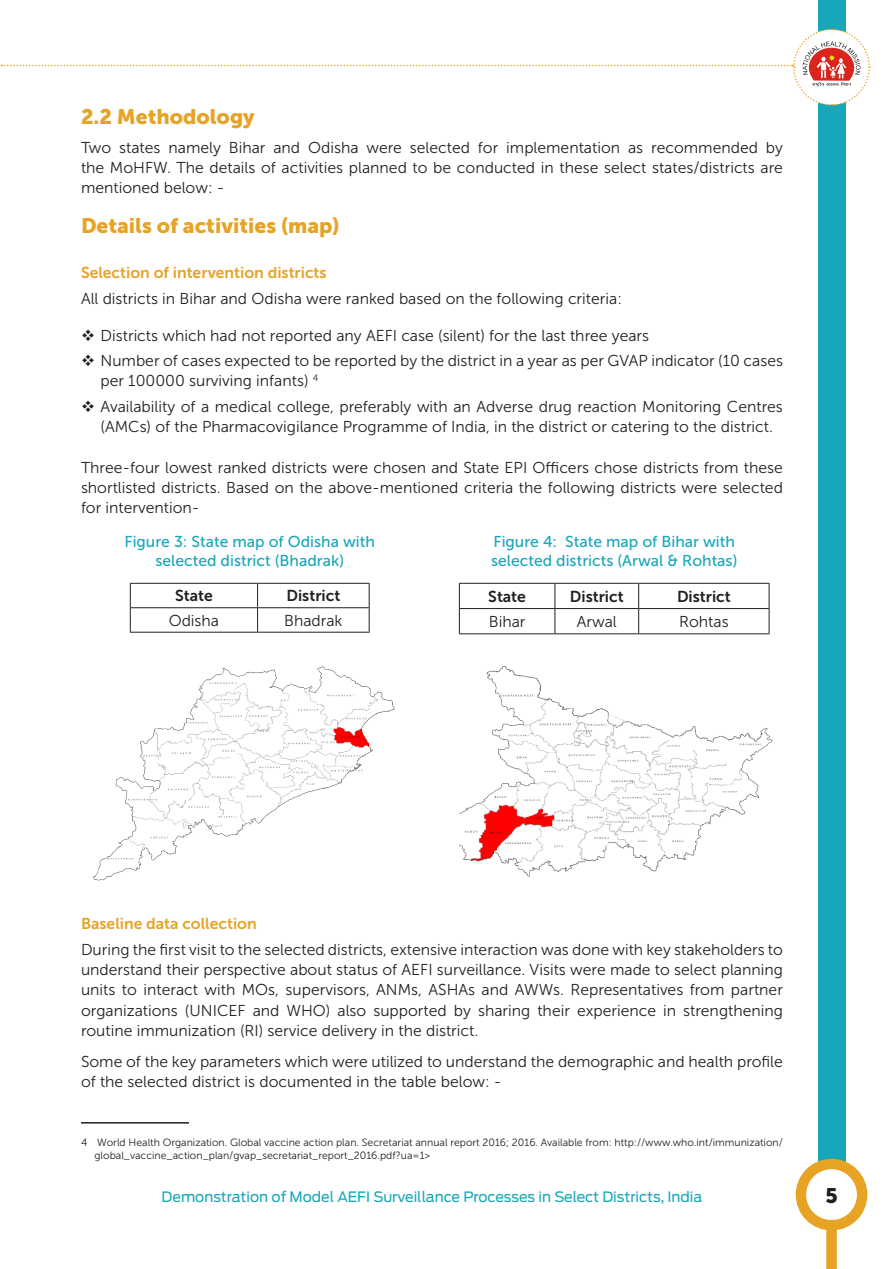
<style>
.page{position:relative;width:891px;height:1269px;background:#fff}
.page>*{position:absolute;margin:0;border:0;box-sizing:border-box;transform-origin:0 0}
.B-level-Head_FINAL{font:21px "Museo Sans 900";color:#e7a323}
.t1{font:21px "Museo Sans 900";color:#231f20}
.Body_text_with_no_in{font:15.75px/20.2px "Museo Sans 300";color:#231f20;text-align:justify}
.Table_figure_head{font:15.75px/18.9px "Museo Sans 500";color:#18a7ba;text-align:center}
.C-level-Head_FINAL{font:15.75px "Museo Sans 700";color:#e7a323}
.Body_text_with_no_in-2{font:15.75px "Museo Sans 700";color:#231f20}
.t2{font:14.25px "Antenna";color:#18a7ba}
.Footnote{font:10.5px/12.6px "Museo Sans 300";color:#231f20}
</style>
<div class="page">
<div style="left:818px;top:0;width:27px;height:1198px;background:#18a7ba"></div>
<svg style="left:801px;top:1164px;width:61px;height:61px"></svg>
<div style="left:796px;top:1159px;width:71px;height:71px;border:10px solid #e7a323;border-radius:50%"></div>
<div style="left:826px;top:1223px;width:11px;height:46px;background:#e7a323"></div>
<svg style="left:2px;top:28px;width:869px;height:78px"></svg>
<hr style="left:81px;top:1122px;width:108px;height:2px;background:#231f20">
<img style="left:459px;top:666px;width:314px;height:211px">
<img style="left:93px;top:666px;width:302px;height:215px">
<hr style="left:130px;top:583px;width:128px;height:1px;background:#231f20">
<hr style="left:258px;top:583px;width:112px;height:1px;background:#231f20">
<hr style="left:130px;top:607px;width:128px;height:1px;background:#231f20">
<svg style="left:130px;top:584px;width:1px;height:48px"></svg>
<hr style="left:258px;top:607px;width:112px;height:1px;background:#231f20">
<svg style="left:257px;top:584px;width:1px;height:48px"></svg>
<svg style="left:369px;top:584px;width:1px;height:48px"></svg>
<hr style="left:130px;top:632px;width:128px;height:1px;background:#231f20">
<hr style="left:258px;top:632px;width:112px;height:1px;background:#231f20">
<hr style="left:459px;top:583px;width:96px;height:1px;background:#231f20">
<hr style="left:555px;top:583px;width:84px;height:1px;background:#231f20">
<hr style="left:639px;top:583px;width:130px;height:1px;background:#231f20">
<hr style="left:459px;top:608px;width:96px;height:1px;background:#231f20">
<svg style="left:459px;top:584px;width:1px;height:49px"></svg>
<hr style="left:555px;top:608px;width:84px;height:1px;background:#231f20">
<svg style="left:555px;top:584px;width:1px;height:49px"></svg>
<hr style="left:639px;top:608px;width:130px;height:1px;background:#231f20">
<svg style="left:638px;top:584px;width:1px;height:49px"></svg>
<svg style="left:769px;top:584px;width:1px;height:49px"></svg>
<hr style="left:459px;top:633px;width:96px;height:1px;background:#231f20">
<hr style="left:555px;top:633px;width:84px;height:1px;background:#231f20">
<hr style="left:639px;top:633px;width:130px;height:1px;background:#231f20">
<p class="B-level-Head_FINAL" style="left:81px;top:104px;width:175px">2.2 Methodology</p>
<p class="Body_text_with_no_in" style="left:81px;top:137px;width:704px">Two states namely Bihar and Odisha were selected for implementation as recommended by the MoHFW. The details of activities planned to be conducted in these select states/districts are mentioned below: -</p>
<p class="B-level-Head_FINAL" style="left:81px;top:214px;width:260px">Details of activities (map)</p>
<p class="C-level-Head_FINAL" style="left:81px;top:264px;width:247px">Selection of intervention districts</p>
<p class="Body_text_with_no_in" style="left:81px;top:289px;width:542px">All districts in Bihar and Odisha were ranked based on the following criteria:</p>
<p class="Body_text_with_no_in" style="left:100px;top:325px;width:550px">Districts which had not reported any AEFI case (silent) for the last three years</p>
<p class="Body_text_with_no_in" style="left:100px;top:351px;width:684px">Number of cases expected to be reported by the district in a year as per GVAP indicator (10 cases per 100000 surviving infants) <sup>4</sup></p>
<p class="Body_text_with_no_in" style="left:100px;top:397px;width:684px">Availability of a medical college, preferably with an Adverse drug reaction Monitoring Centres (AMCs) of the Pharmacovigilance Programme of India, in the district or catering to the district.</p>
<p class="Body_text_with_no_in" style="left:81px;top:457px;width:703px">Three-four lowest ranked districts were chosen and State EPI Officers chose districts from these shortlisted districts. Based on the above-mentioned criteria the following districts were selected for intervention-</p>
<p class="Table_figure_head" style="left:125px;top:532px;width:252px">Figure 3: State map of Odisha with selected district (Bhadrak)</p>
<p class="Body_text_with_no_in-2" style="left:175px;top:587px;width:39px">State</p>
<p class="Body_text_with_no_in-2" style="left:286px;top:587px;width:55px">District</p>
<p class="Body_text_with_no_in" style="left:169px;top:610px;width:52px">Odisha</p>
<p class="Body_text_with_no_in" style="left:284px;top:610px;width:60px">Bhadrak</p>
<p class="Table_figure_head" style="left:491px;top:532px;width:248px;text-align:left">Figure 4: State map of Bihar with selected districts (Arwal &amp; Rohtas)</p>
<p class="Body_text_with_no_in-2" style="left:488px;top:588px;width:39px">State</p>
<p class="Body_text_with_no_in-2" style="left:570px;top:588px;width:55px">District</p>
<p class="Body_text_with_no_in-2" style="left:677px;top:588px;width:55px">District</p>
<p class="Body_text_with_no_in" style="left:489px;top:612px;width:38px">Bihar</p>
<p class="Body_text_with_no_in" style="left:577px;top:612px;width:42px">Arwal</p>
<p class="Body_text_with_no_in" style="left:679px;top:612px;width:51px">Rohtas</p>
<p class="C-level-Head_FINAL" style="left:81px;top:915px;width:177px">Baseline data collection</p>
<p class="Body_text_with_no_in" style="left:81px;top:939px;width:704px">During the first visit to the selected districts, extensive interaction was done with key stakeholders to understand their perspective about status of AEFI surveillance. Visits were made to select planning units to interact with MOs, supervisors, ANMs, ASHAs and AWWs. Representatives from partner organizations (UNICEF and WHO) also supported by sharing their experience in strengthening routine immunization (RI) service delivery in the district.</p>
<p class="Body_text_with_no_in" style="left:81px;top:1051px;width:703px">Some of the key parameters which were utilized to understand the demographic and health profile of the selected district is documented in the table below: -</p>
<p class="Footnote" style="left:94px;top:1136px;width:690px;text-indent:-14px">4 World Health Organization. Global vaccine action plan. Secretariat annual report 2016; 2016. Available from: http://www.who.int/immunization/ global_vaccine_action_plan/gvap_secretariat_report_2016.pdf?ua=1&gt;</p>
<p class="t2" style="left:162px;top:1188px;width:542px">Demonstration of Model AEFI Surveillance Processes in Select Districts, India</p>
<h1 class="t1" style="left:825px;top:1184px;width:14px">5</h1>
</div>
